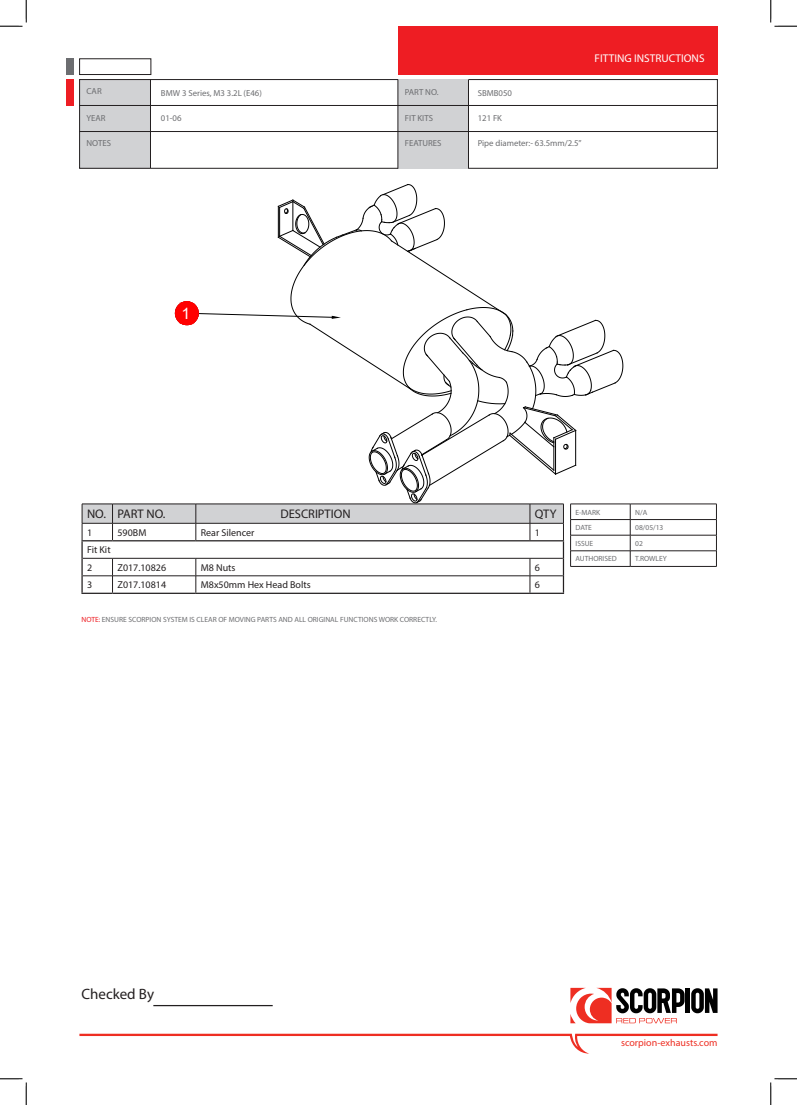
<style>
.page{position:relative;width:797px;height:1105px;background:#fff}
.page>*{position:absolute;margin:0;border:0;box-sizing:border-box;transform-origin:0 0}
.t1{font:15.75px "Arial";color:#fff}
.t2{font:15px "Myriad Pro";color:#231f20}
.t3{font:12.5px "Myriad Pro";color:#231f20}
.t4{font:11.25px "Myriad Pro";color:#fff}
.t5{font:10px "Myriad Pro";color:#231f20}
.t6{font:10px "Myriad Pro";color:#ee2e22}
.t7{font:8.75px "Myriad Pro";color:#6c6d70}
.t8{font:7.5px "Myriad Pro";color:#6c6d70}
.s1{color:#ee1d23}
</style>
<div class="page">
<div style="left:79px;top:79px;width:71px;height:90px;background:#d1d2d4"></div>
<div style="left:79px;top:79px;width:638px;height:89px;border:1px solid #231f20"></div>
<div style="left:398px;top:79px;width:71px;height:90px;background:#d1d2d4"></div>
<svg style="left:79px;top:1034px;width:638px;height:20px"></svg>
<div style="left:398px;top:26px;width:319px;height:49px;background:#ee1d23"></div>
<div style="left:66px;top:79px;width:7px;height:27px;background:#ee1d23"></div>
<hr style="left:79px;top:105px;width:638px;height:1px;background:#231f20">
<hr style="left:79px;top:131px;width:638px;height:1px;background:#231f20">
<hr style="left:150px;top:79px;width:1px;height:89px;background:#231f20">
<hr style="left:397px;top:79px;width:1px;height:90px;background:#231f20">
<hr style="left:468px;top:79px;width:1px;height:90px;background:#231f20">
<div style="left:79px;top:59px;width:72px;height:16px;border:1px solid #231f20"></div>
<div style="left:66px;top:58px;width:7px;height:17px;background:#6c6d70"></div>
<svg style="left:570px;top:988px;width:114px;height:35px"></svg>
<div style="left:685px;top:988px;width:5px;height:25px;background:#000"></div>
<svg style="left:691px;top:988px;width:26px;height:25px"></svg>
<hr style="left:81px;top:593px;width:31px;height:1px;background:#231f20">
<hr style="left:112px;top:593px;width:84px;height:1px;background:#231f20">
<hr style="left:196px;top:593px;width:334px;height:1px;background:#231f20">
<hr style="left:530px;top:593px;width:34px;height:1px;background:#231f20">
<hr style="left:570px;top:504px;width:60px;height:1px;background:#231f20">
<hr style="left:630px;top:504px;width:86px;height:1px;background:#231f20">
<hr style="left:570px;top:519px;width:60px;height:1px;background:#231f20">
<hr style="left:630px;top:519px;width:86px;height:1px;background:#231f20">
<hr style="left:570px;top:535px;width:60px;height:1px;background:#231f20">
<hr style="left:630px;top:535px;width:86px;height:1px;background:#231f20">
<hr style="left:570px;top:551px;width:60px;height:1px;background:#231f20">
<hr style="left:630px;top:551px;width:86px;height:1px;background:#231f20">
<svg style="left:630px;top:504px;width:1px;height:62px"></svg>
<svg style="left:716px;top:504px;width:1px;height:62px"></svg>
<hr style="left:570px;top:566px;width:60px;height:1px;background:#231f20">
<hr style="left:630px;top:566px;width:86px;height:1px;background:#231f20">
<hr style="left:153px;top:1005px;width:120px;height:1px;background:#231f20">
<svg style="left:81px;top:184px;width:542px;height:409px"></svg>
<svg style="left:0;top:0;width:27px;height:27px"></svg>
<svg style="left:0;top:1078px;width:27px;height:27px"></svg>
<svg style="left:770px;top:0;width:27px;height:27px"></svg>
<svg style="left:770px;top:1078px;width:27px;height:27px"></svg>
<p class="t7" style="left:86px;top:86px;width:17px">CAR</p>
<p class="t7" style="left:86px;top:113px;width:21px">YEAR</p>
<p class="t7" style="left:86px;top:138px;width:26px">NOTES</p>
<p class="t7" style="left:161px;top:88px;width:102px">BMW 3 Series, M3 3.2L (E46)</p>
<p class="t7" style="left:161px;top:113px;width:22px">01-06</p>
<p class="t1" style="left:182px;top:302px;width:10px">1</p>
<p class="t7" style="left:405px;top:86px;width:35px">PART NO.</p>
<p class="t7" style="left:405px;top:113px;width:29px">FIT KITS</p>
<p class="t7" style="left:405px;top:138px;width:38px">FEATURES</p>
<p class="t7" style="left:477px;top:88px;width:36px">SBMB050</p>
<p class="t7" style="left:477px;top:113px;width:26px">121 FK</p>
<p class="t7" style="left:477px;top:138px;width:105px">Pipe diameter:- 63.5mm/2.5”</p>
<p class="t4" style="left:594px;top:51px;width:111px">FITTING INSTRUCTIONS</p>
<p class="t3" style="left:87px;top:506px;width:20px">NO.</p>
<p class="t3" style="left:117px;top:506px;width:49px">PART NO.</p>
<p class="t3" style="left:280px;top:506px;width:72px">DESCRIPTION</p>
<p class="t3" style="left:535px;top:506px;width:23px">QTY</p>
<p class="t5" style="left:87px;top:526px;width:7px">1</p>
<p class="t5" style="left:117px;top:526px;width:30px">590BM</p>
<p class="t5" style="left:201px;top:526px;width:55px">Rear Silencer</p>
<p class="t5" style="left:535px;top:526px;width:7px">1</p>
<p class="t5" style="left:87px;top:544px;width:25px">Fit Kit</p>
<p class="t5" style="left:87px;top:561px;width:7px">2</p>
<p class="t5" style="left:117px;top:561px;width:50px">Z017.10826</p>
<p class="t5" style="left:201px;top:561px;width:36px">M8 Nuts</p>
<p class="t5" style="left:535px;top:561px;width:7px">6</p>
<p class="t5" style="left:87px;top:579px;width:7px">3</p>
<p class="t5" style="left:117px;top:579px;width:50px">Z017.10814</p>
<p class="t5" style="left:201px;top:579px;width:111px">M8x50mm Hex Head Bolts</p>
<p class="t5" style="left:535px;top:579px;width:7px">6</p>
<p class="t8" style="left:81px;top:615px;width:357px"><span class="s1">NOTE:</span> ENSURE SCORPION SYSTEM IS CLEAR OF MOVING PARTS AND ALL ORIGINAL FUNCTIONS WORK CORRECTLY.</p>
<p class="t8" style="left:575px;top:507px;width:26px">E-MARK</p>
<p class="t8" style="left:635px;top:507px;width:14px">N/A</p>
<p class="t8" style="left:575px;top:523px;width:18px">DATE</p>
<p class="t8" style="left:635px;top:523px;width:30px">08/05/13</p>
<p class="t8" style="left:575px;top:539px;width:19px">ISSUE</p>
<p class="t8" style="left:635px;top:539px;width:9px">02</p>
<p class="t8" style="left:575px;top:554px;width:43px">AUTHORISED</p>
<p class="t8" style="left:635px;top:554px;width:33px">T.ROWLEY</p>
<p class="t2" style="left:81px;top:985px;width:74px">Checked By</p>
<p class="t6" style="left:621px;top:1037px;width:98px">scorpion-exhausts.com</p>
</div>
